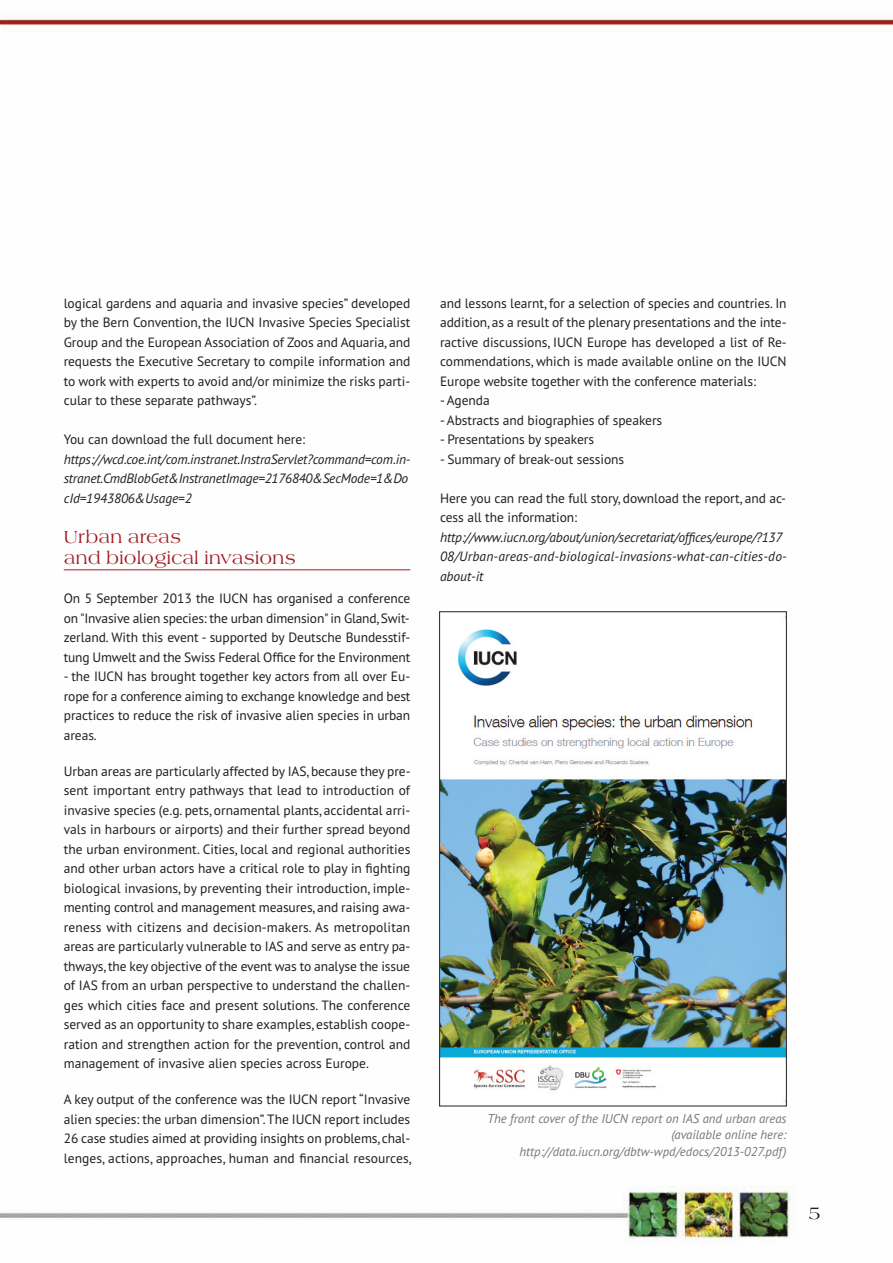
<style>
.page{position:relative;width:893px;height:1263px;background:#fff}
.page>*{position:absolute;margin:0;border:0;box-sizing:border-box;transform-origin:0 0}
.t1{font:18px/21px "URW Americana T";color:#9e1c1f}
.t2{font:13.5px/19.5px "PT Sans";letter-spacing:-.005em;color:#231f20;text-align:justify}
.t3{font:italic 13.5px/19.5px "PT Sans";letter-spacing:-.01em;color:#231f20}
.t4{font:italic 12.75px/16.5px "PT Sans";color:#76787b;text-align:right}
</style>
<div class="page">
<img style="left:1px;top:19px;width:892px;height:1225px">
<hr style="left:64px;top:569px;width:346px;height:1px;background:#9e1c1f">
<svg style="left:809px;top:1207px;width:10px;height:12px"></svg>
<img style="left:441px;top:613px;width:344px;height:491px">
<p class="t2" style="left:64px;top:293px;width:348px">logical gardens and aquaria and invasive species” developed by the Bern Convention, the IUCN Invasive Species Specialist Group and the European Association of Zoos and Aquaria, and requests the Executive Secretary to compile information and to work with experts to avoid and/or minimize the risks parti&shy;cular to these separate pathways”.</p>
<p class="t2" style="left:64px;top:429px;width:243px">You can download the full document here:</p>
<p class="t3" style="left:64px;top:449px;width:348px">https://wcd.coe.int/com.instranet.InstraServlet?command=com.in&shy;stranet.CmdBlobGet&amp;InstranetImage=2176840&amp;SecMode=1&amp;Do cId=1943806&amp;Usage=2</p>
<h1 class="t1" style="left:64px;top:527px;width:234px">Urban areas<br>and biological invasions</h1>
<p class="t2" style="left:64px;top:588px;width:348px">On 5 September 2013 the IUCN has organised a conference on "Invasive alien species: the urban dimension" in Gland, Swit&shy;zerland. With this event - supported by Deutsche Bundesstif&shy;tung Umwelt and the Swiss Federal Office for the Environment</p>
<p class="t2" style="left:64px;top:666px;width:348px">- the IUCN has brought together key actors from all over Eu&shy;rope for a conference aiming to exchange knowledge and best practices to reduce the risk of invasive alien species in urban areas.</p>
<p class="t2" style="left:64px;top:761px;width:348px">Urban areas are particularly affected by IAS, because they pre&shy;sent important entry pathways that lead to introduction of invasive species (e.g. pets, ornamental plants, accidental arri&shy;vals in harbours or airports) and their further spread beyond the urban environment. Cities, local and regional authorities and other urban actors have a critical role to play in fighting biological invasions, by preventing their introduction, imple&shy;menting control and management measures, and raising awa&shy;reness with citizens and decision-makers. As metropolitan areas are particularly vulnerable to IAS and serve as entry pa&shy;thways, the key objective of the event was to analyse the issue of IAS from an urban perspective to understand the challen&shy;ges which cities face and present solutions. The conference served as an opportunity to share examples, establish coope&shy;ration and strengthen action for the prevention, control and management of invasive alien species across Europe.</p>
<p class="t2" style="left:64px;top:1089px;width:349px">A key output of the conference was the IUCN report “Invasive alien species: the urban dimension”. The IUCN report includes 26 case studies aimed at providing insights on problems, chal&shy;lenges, actions, approaches, human and financial resources,</p>
<p class="t2" style="left:440px;top:293px;width:348px">and lessons learnt, for a selection of species and countries. In addition, as a result of the plenary presentations and the inte&shy;ractive discussions, IUCN Europe has developed a list of Re&shy;commendations, which is made available online on the IUCN Europe website together with the conference materials:</p>
<p class="t2" style="left:440px;top:390px;width:51px">- Agenda</p>
<p class="t2" style="left:440px;top:410px;width:224px">- Abstracts and biographies of speakers</p>
<p class="t2" style="left:440px;top:429px;width:155px">- Presentations by speakers</p>
<p class="t2" style="left:440px;top:449px;width:186px">- Summary of break-out sessions</p>
<p class="t2" style="left:440px;top:488px;width:347px">Here you can read the full story, download the report, and ac&shy;cess all the information:</p>
<p class="t3" style="left:440px;top:527px;width:348px">http://www.iucn.org/about/union/secretariat/offices/europe/?137<br>08/Urban-areas-and-biological-invasions-what-can-cities-do&shy;about-it</p>
<p class="t4" style="left:487px;top:1110px;width:301px">The front cover of the IUCN report on IAS and urban areas (available online here: http://data.iucn.org/dbtw-wpd/edocs/2013-027.pdf)</p>
</div>
